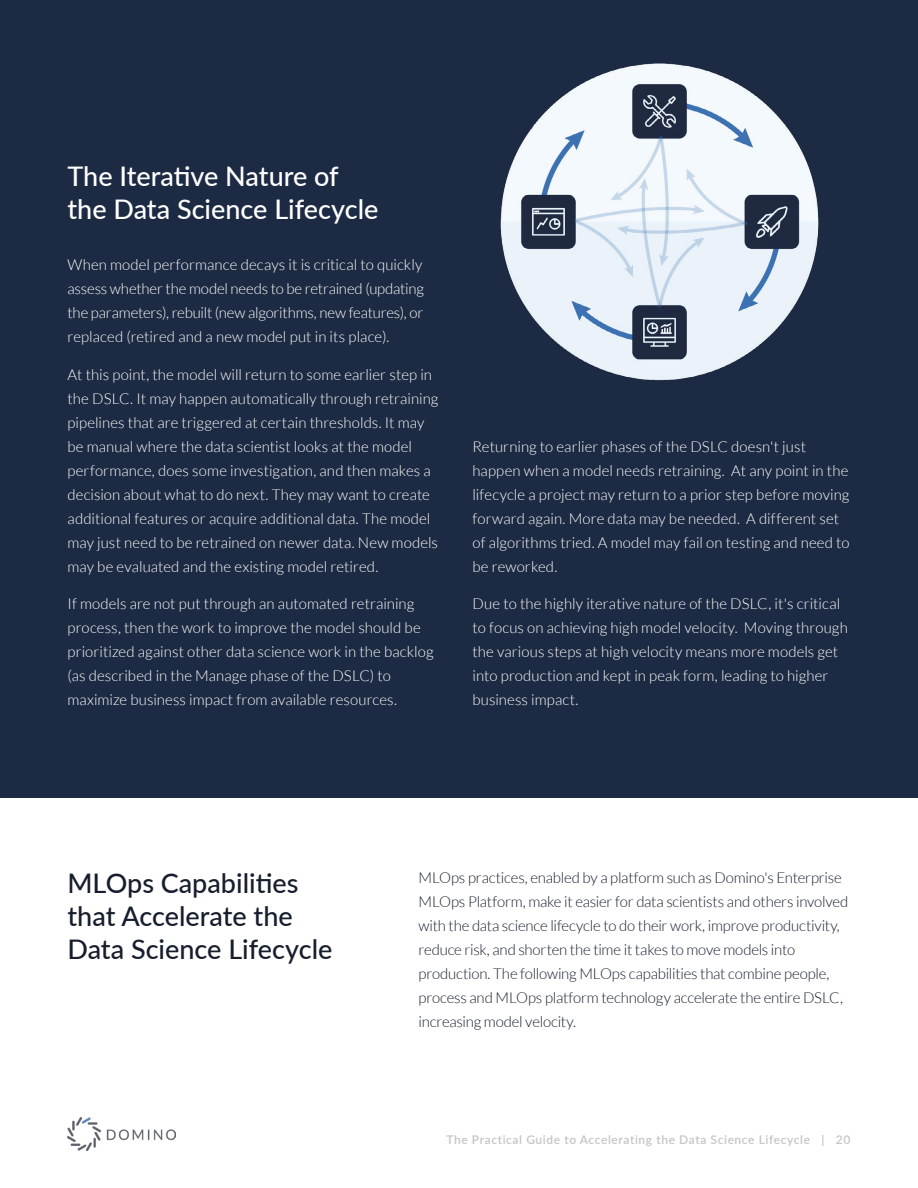
<style>
.page{position:relative;width:918px;height:1188px;background:#fff}
.page>*{position:absolute;margin:0;border:0;box-sizing:border-box;transform-origin:0 0}
.t1{font:500 27px/33px "Lato";color:#161e2d}
.t2{font:500 27px/33px "Lato";color:#fff}
.t3{font:300 15px/24px "Lato";letter-spacing:.005em;color:#fff}
.t4{font:300 15px/24px "Lato";letter-spacing:-.015em;color:#161e2d}
.t5{font:600 12px "Lato";letter-spacing:.05em;color:#c4c4c3}
</style>
<div class="page">
<img style="left:68px;top:1117px;width:108px;height:34px">
<div style="left:0;top:0;width:918px;height:797px;background:#1c2a43"></div>
<img style="left:500px;top:63px;width:319px;height:318px">
<h1 class="t2" style="left:68px;top:159px;width:312px">The Iterative Nature of the Data Science Lifecycle</h1>
<p class="t3" style="left:68px;top:253px;width:358px;text-align:justify">When model performance decays it is critical to quickly assess whether the model needs to be retrained (updating the parameters), rebuilt (new algorithms, new features), or replaced (retired and a new model put in its place).</p>
<p class="t3" style="left:68px;top:362px;width:373px">At this point, the model will return to some earlier step in the DSLC. It may happen automatically through retraining pipelines that are triggered at certain thresholds. It may be manual where the data scientist looks at the model performance, does some investigation, and then makes a decision about what to do next. They may want to create additional features or acquire additional data. The model may just need to be retrained on newer data. New models may be evaluated and the existing model retired.</p>
<p class="t3" style="left:68px;top:592px;width:368px">If models are not put through an automated retraining process, then the work to improve the model should be prioritized against other data science work in the backlog (as described in the Manage phase of the DSLC) to maximize business impact from available resources.</p>
<p class="t3" style="left:472px;top:434px;width:379px">Returning to earlier phases of the DSLC doesn't just happen when a model needs retraining. At any point in the lifecycle a project may return to a prior step before moving forward again. More data may be needed. A different set of algorithms tried. A model may fail on testing and need to be reworked.</p>
<p class="t3" style="left:472px;top:592px;width:377px">Due to the highly iterative nature of the DSLC, it's critical to focus on achieving high model velocity. Moving through the various steps at high velocity means more models get into production and kept in peak form, leading to higher business impact.</p>
<h1 class="t1" style="left:68px;top:865px;width:266px">MLOps Capabilities that Accelerate the<br>Data Science Lifecycle</h1>
<p class="t4" style="left:418px;top:866px;width:431px">MLOps practices, enabled by a platform such as Domino's Enterprise MLOps Platform, make it easier for data scientists and others involved with the data science lifecycle to do their work, improve productivity, reduce risk, and shorten the time it takes to move models into production. The following MLOps capabilities that combine people, process and MLOps platform technology accelerate the entire DSLC, increasing model velocity.</p>
<p class="t5" style="left:446px;top:1131px;width:405px">The Practical Guide to Accelerating the Data Science Lifecycle | 20</p>
</div>
